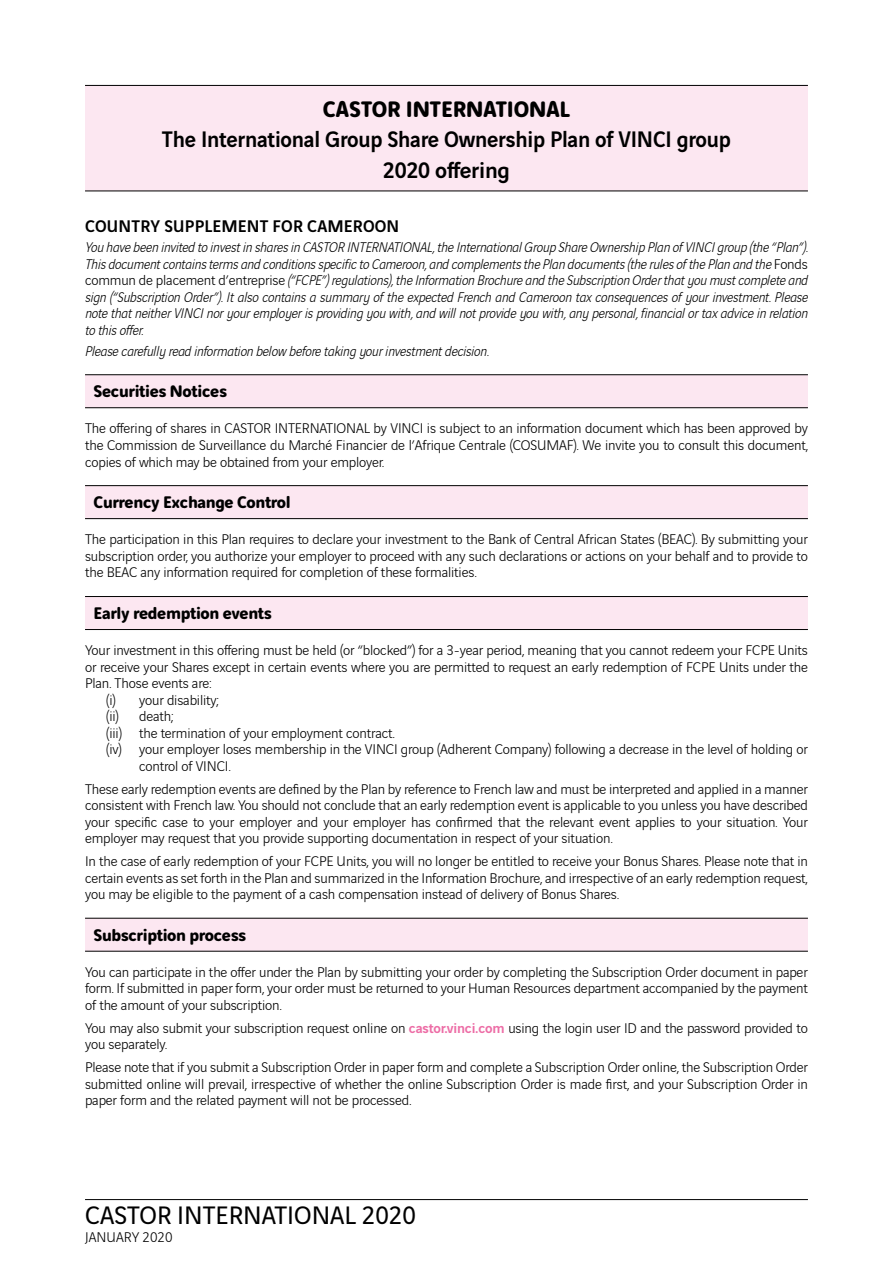
<style>
.page{position:relative;width:893px;height:1263px;background:#fff}
.page>*{position:absolute;margin:0;border:0;box-sizing:border-box;transform-origin:0 0}
.t1{font:27px "Vinci Sans";color:#000}
.t2{font:500 24px/30.8px "Vinci Sans";letter-spacing:-.01em;color:#000;text-align:center;scale:.96 1}
.t3{font:700 24px "Vinci Rounded";letter-spacing:-.01em;color:#000}
.t4{font:700 18px "Vinci Rounded";letter-spacing:-.02em;color:#000}
.t5{font:500 18px "Vinci Sans";letter-spacing:.01em;color:#000}
.t6{font:300 15px/16.5px "Vinci Sans";letter-spacing:-.01em;color:#000;text-align:justify}
.t7{font:italic 300 15px/16.5px "Vinci Sans";letter-spacing:-.01em;color:#000;text-align:justify}
.s1{font-style:normal}
.s2{font-weight:500;color:#ed6da6}
</style>
<div class="page">
<hr style="left:85px;top:1199px;width:723px;height:1px;background:#000">
<div style="left:85px;top:85px;width:723px;height:106px;background:#fce7f1"></div>
<hr style="left:85px;top:85px;width:723px;height:1px;background:#000">
<hr style="left:85px;top:191px;width:723px;height:1px;background:#000">
<div style="left:85px;top:375px;width:723px;height:33px;background:#fce7f1"></div>
<hr style="left:85px;top:374px;width:723px;height:1px;background:#000">
<hr style="left:85px;top:407px;width:723px;height:1px;background:#000">
<div style="left:85px;top:486px;width:723px;height:33px;background:#fce7f1"></div>
<hr style="left:85px;top:485px;width:723px;height:1px;background:#000">
<hr style="left:85px;top:518px;width:723px;height:1px;background:#000">
<div style="left:85px;top:596px;width:723px;height:33px;background:#fce7f1"></div>
<hr style="left:85px;top:596px;width:723px;height:1px;background:#000">
<hr style="left:85px;top:629px;width:723px;height:1px;background:#000">
<div style="left:85px;top:918px;width:723px;height:33px;background:#fce7f1"></div>
<hr style="left:85px;top:918px;width:723px;height:1px;background:#000">
<hr style="left:85px;top:951px;width:723px;height:1px;background:#000">
<h2 class="t3" style="left:323px;top:91px;width:249px">CASTOR INTERNATIONAL</h2>
<h2 class="t2" style="left:162px;top:122px;width:594px">The International Group Share Ownership Plan of VINCI group<br>2020 offering</h2>
<p class="t5" style="left:85px;top:212px;width:316px">COUNTRY SUPPLEMENT FOR CAMEROON</p>
<p class="t7" style="left:85px;top:238px;width:724px">You have been invited to invest in shares in CASTOR INTERNATIONAL, the International Group Share Ownership Plan of VINCI group (the “Plan”).<br>This document contains terms and conditions specific to Cameroon, and complements the Plan documents (the rules of the Plan and the <span class="s1">Fonds commun de placement d’entreprise</span> (“FCPE”) regulations), the Information Brochure and the Subscription Order that you must complete and sign (“Subscription Order”). It also contains a summary of the expected French and Cameroon tax consequences of your investment. Please note that neither VINCI nor your employer is providing you with, and will not provide you with, any personal, financial or tax advice in relation to this offer.</p>
<p class="t7" style="left:85px;top:341px;width:405px">Please carefully read information below before taking your investment decision.</p>
<p class="t4" style="left:94px;top:378px;width:135px">Securities Notices</p>
<p class="t6" style="left:85px;top:419px;width:724px">The offering of shares in CASTOR INTERNATIONAL by VINCI is subject to an information document which has been approved by the Commission de Surveillance du Marché Financier de l’Afrique Centrale (COSUMAF). We invite you to consult this document, copies of which may be obtained from your employer.</p>
<p class="t4" style="left:94px;top:489px;width:199px">Currency Exchange Control</p>
<p class="t6" style="left:85px;top:530px;width:724px">The participation in this Plan requires to declare your investment to the Bank of Central African States (BEAC). By submitting your subscription order, you authorize your employer to proceed with any such declarations or actions on your behalf and to provide to the BEAC any information required for completion of these formalities.</p>
<p class="t4" style="left:94px;top:600px;width:180px">Early redemption events</p>
<p class="t6" style="left:85px;top:641px;width:724px">Your investment in this offering must be held (or “blocked”) for a 3-year period, meaning that you cannot redeem your FCPE Units</p>
<p class="t6" style="left:85px;top:657px;width:724px">or receive your Shares except in certain events where you are permitted to request an early redemption of FCPE Units under the</p>
<p class="t6" style="left:85px;top:674px;width:128px">Plan. Those events are:</p>
<p class="t6" style="left:106px;top:690px;width:114px">(i) your disability;</p>
<p class="t6" style="left:106px;top:707px;width:69px">(ii) death;</p>
<p class="t6" style="left:106px;top:723px;width:290px">(iii) the termination of your employment contract.</p>
<p class="t6" style="left:106px;top:740px;width:703px">(iv) your employer loses membership in the VINCI group (Adherent Company) following a decrease in the level of holding or</p>
<p class="t6" style="left:139px;top:756px;width:93px">control of VINCI.</p>
<p class="t6" style="left:85px;top:779px;width:724px">These early redemption events are defined by the Plan by reference to French law and must be interpreted and applied in a manner consistent with French law. You should not conclude that an early redemption event is applicable to you unless you have described your specific case to your employer and your employer has confirmed that the relevant event applies to your situation. Your employer may request that you provide supporting documentation in respect of your situation.</p>
<p class="t6" style="left:85px;top:852px;width:724px">In the case of early redemption of your FCPE Units, you will no longer be entitled to receive your Bonus Shares. Please note that in certain events as set forth in the Plan and summarized in the Information Brochure, and irrespective of an early redemption request, you may be eligible to the payment of a cash compensation instead of delivery of Bonus Shares.</p>
<p class="t4" style="left:94px;top:921px;width:154px">Subscription process</p>
<p class="t6" style="left:85px;top:962px;width:724px">You can participate in the offer under the Plan by submitting your order by completing the Subscription Order document in paper form. If submitted in paper form, your order must be returned to your Human Resources department accompanied by the payment of the amount of your subscription.</p>
<p class="t6" style="left:85px;top:1018px;width:724px">You may also submit your subscription request online on <span class="s2">castor.vinci.com</span> using the login user ID and the password provided to you separately.</p>
<p class="t6" style="left:85px;top:1058px;width:724px">Please note that if you submit a Subscription Order in paper form and complete a Subscription Order online, the Subscription Order submitted online will prevail, irrespective of whether the online Subscription Order is made first, and your Subscription Order in paper form and the related payment will not be processed.</p>
<h1 class="t1" style="left:85px;top:1195px;width:332px">CASTOR INTERNATIONAL 2020</h1>
<p class="t6" style="left:85px;top:1228px;width:89px">JANUARY 2020</p>
</div>
